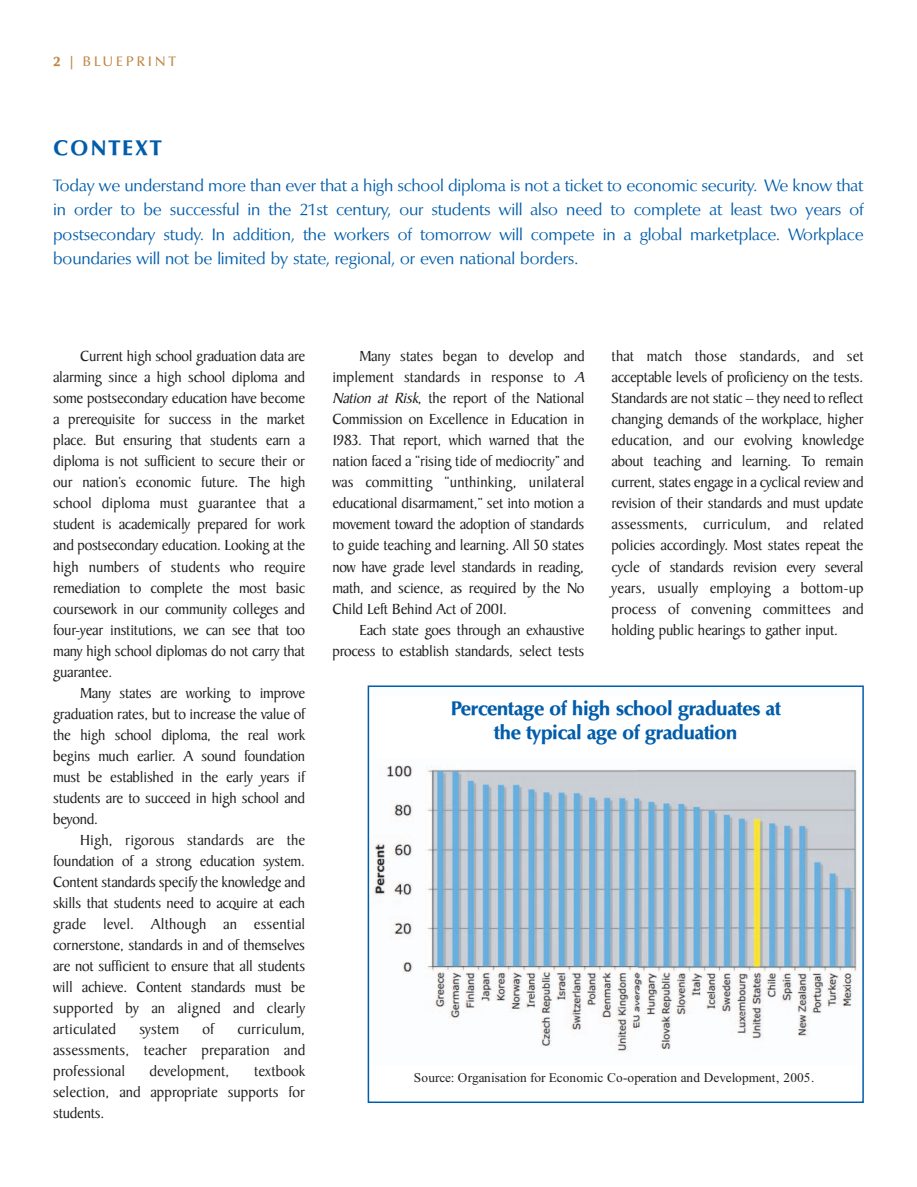
<style>
.page{position:relative;width:917px;height:1187px;background:#fff}
.page>*{position:absolute;margin:0;border:0;box-sizing:border-box;transform-origin:0 0}
.t1{font:700 21px "Optima BQ";letter-spacing:.13em;color:#015dab}
.t2{font:700 19.5px/24px "Optima BQ";letter-spacing:-.01em;color:#015dab;text-align:center}
.t3{font:16.5px/24.3px "Optima BQ";letter-spacing:-.01em;color:#015dab;text-align:justify}
.t4{font:15.75px/21px "Baker Signet";letter-spacing:-.015em;color:#231f20;text-align:justify}
.t5{font:15.75px "Baker Signet";letter-spacing:.005em;color:#231f20}
.t6{font:500 13.5px "Optima BQ";letter-spacing:.24em;color:#bf8544}
.t7{font:13.35px "Times New Roman";color:#231f20}
.s1{font-weight:700}
.s2{font-style:italic}
</style>
<div class="page">
<svg style="left:367px;top:685px;width:497px;height:418px"></svg>
<p class="t6" style="left:53px;top:54px;width:124px"><span class="s1">2</span> | BLUEPRINT</p>
<h1 class="t1" style="left:53px;top:136px;width:110px">CONTEXT</h1>
<p class="t3" style="left:53px;top:174px;width:811px">Today we understand more than ever that a high school diploma is not a ticket to economic security. We know that in order to be successful in the 21st century, our students will also need to complete at least two years of postsecondary study. In addition, the workers of tomorrow will compete in a global marketplace. Workplace boundaries will not be limited by state, regional, or even national borders.</p>
<p class="t4" style="left:53px;top:347px;width:254px;text-indent:27px">Current high school graduation data are alarming since a high school diploma and some postsecondary education have become a prerequisite for success in the market place. But ensuring that students earn a diploma is not sufficient to secure their or our nation’s economic future. The high school diploma must guarantee that a student is academically prepared for work and postsecondary education. Looking at the high numbers of students who require remediation to complete the most basic coursework in our community colleges and four-year institutions, we can see that too many high school diplomas do not carry that guarantee.</p>
<p class="t4" style="left:53px;top:683px;width:253px;text-indent:27px">Many states are working to improve graduation rates, but to increase the value of the high school diploma, the real work begins much earlier. A sound foundation must be established in the early years if students are to succeed in high school and beyond.</p>
<p class="t4" style="left:53px;top:830px;width:253px;text-indent:27px">High, rigorous standards are the foundation of a strong education system.<br>Content standards specify the knowledge and skills that students need to acquire at each grade level. Although an essential cornerstone, standards in and of themselves are not sufficient to ensure that all students will achieve. Content standards must be supported by an aligned and clearly articulated</p>
<p class="t4" style="left:53px;top:1019px;width:253px;text-indent:184px">curriculum, assessments, teacher preparation and professional</p>
<p class="t4" style="left:139px;top:1019px;width:41px">system</p>
<p class="t4" style="left:202px;top:1019px;width:13px">of</p>
<p class="t4" style="left:53px;top:1061px;width:253px;text-indent:201px">textbook selection, and appropriate supports for students.</p>
<p class="t5" style="left:149px;top:1064px;width:81px">development,</p>
<p class="t4" style="left:332px;top:347px;width:254px;text-indent:27px">Many states began to develop and implement standards in response to <span class="s2">A Nation at Risk</span>, the report of the National Commission on Excellence in Education in 1983. That report, which warned that the nation faced a “rising tide of mediocrity’’ and was committing “unthinking, unilateral educational disarmament,’’ set into motion a movement toward the adoption of standards to guide teaching and learning. All 50 states now have grade level standards in reading, math, and science, as required by the No Child Left Behind Act of 2001.</p>
<p class="t4" style="left:332px;top:620px;width:253px;text-align:right">Each state goes through an exhaustive process to establish standards, select tests</p>
<p class="t4" style="left:611px;top:347px;width:254px">that match those standards, and set acceptable levels of proficiency on the tests.<br>Standards are not static – they need to reflect changing demands of the workplace, higher education, and our evolving knowledge about teaching and learning. To remain current, states engage in a cyclical review and revision of their standards and must update assessments, curriculum, and related policies accordingly. Most states repeat the cycle of standards revision every several years, usually employing a bottom-up process of convening committees and holding public hearings to gather input.</p>
<p class="t2" style="left:450px;top:697px;width:331px">Percentage of high school graduates at the typical age of graduation</p>
<p class="t7" style="left:414px;top:1067px;width:402px">Source: Organisation for Economic Co-operation and Development, 2005.</p>
</div>
